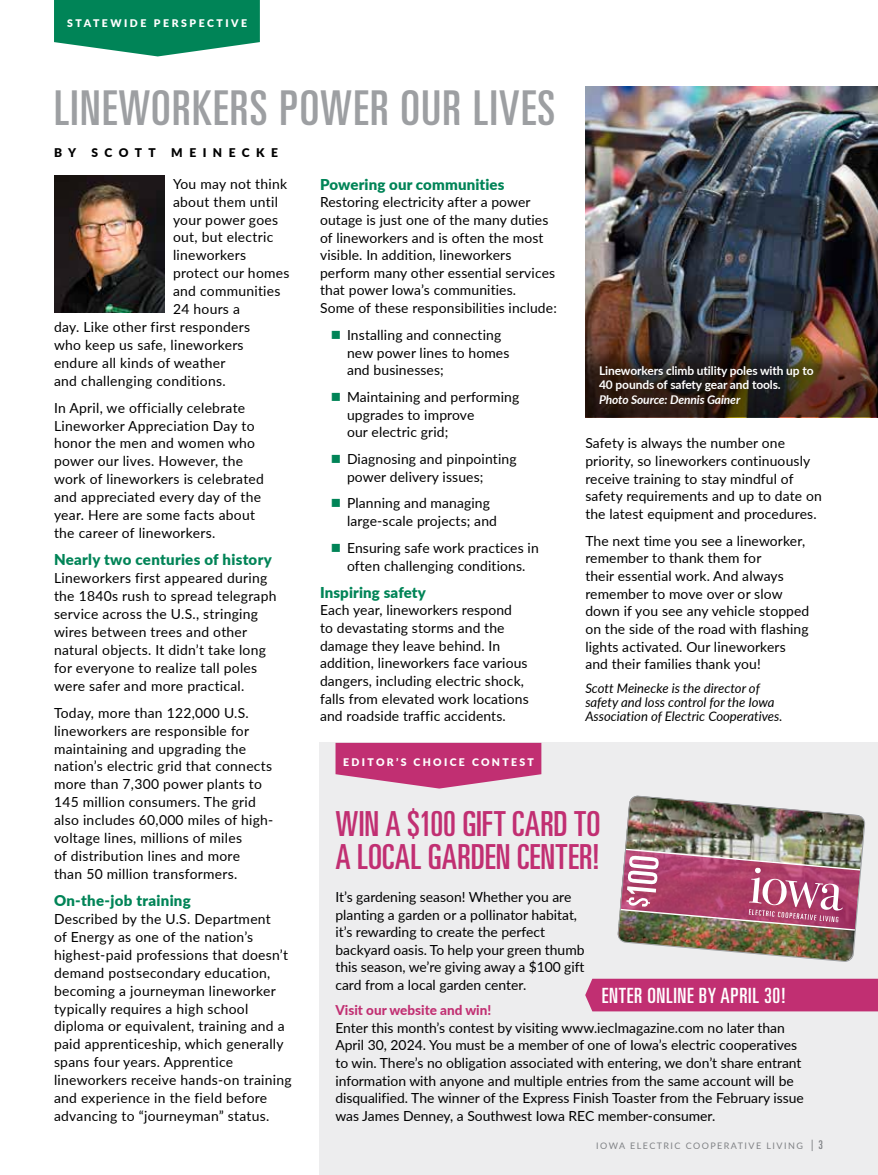
<style>
.page{position:relative;width:878px;height:1175px;background:#fff}
.page>*{position:absolute;margin:0;border:0;box-sizing:border-box;transform-origin:0 0}
.t1{font:ultra-condensed 48px "Univers";letter-spacing:.03em;color:#9d9fa2}
.t2{font:ultra-condensed 34.5px/33px "Univers";letter-spacing:.005em;color:#c12f72}
.t3{font:ultra-condensed 21px "Univers";letter-spacing:.03em;color:#fff}
.t4{font:900 15px "Lato";letter-spacing:.01em;color:#008457}
.t5{font:13.8px/17.5px "Lato";letter-spacing:.01em;color:#000}
.t6{font:800 13.5px "Lato";color:#c12f72}
.t7{font:italic 13.2px/14.2px "Lato";color:#000}
.t8{font:700 12px/14.4px "Lato";letter-spacing:-.01em;color:#fff}
.t9{font:italic 700 12px "Lato";letter-spacing:-.01em;color:#fff}
.t10{font:900 12px "Lato";letter-spacing:.54em;color:#000}
.t11{font:900 10.5px "Lato";letter-spacing:.22em;color:#fff}
.t12{font:900 10.5px "Lato";letter-spacing:.24em;color:#fff}
.t13{font:9px "Lato";letter-spacing:.16em;color:#808285}
.s1{font-size:12px}
.s2{font-family:"Univers";font-stretch:ultra-condensed;font-size:12px}
</style>
<div class="page">
<div style="left:320px;top:743px;width:558px;height:431px;background:#ededee"></div>
<svg style="left:335px;top:743px;width:206px;height:45px;background:#c74b84"></svg>
<div style="left:585px;top:978px;width:293px;height:33px;background:#c12f72"></div>
<img style="left:617px;top:795px;width:248px;height:167px">
<img style="left:618px;top:847px;width:243px;height:84px">
<svg style="left:54px;top:0;width:206px;height:56px;background:#1e926b"></svg>
<img style="left:54px;top:175px;width:110px;height:138px">
<img style="left:585px;top:86px;width:293px;height:261px">
<img style="left:585px;top:347px;width:293px;height:70px">
<p class="t12" style="left:67px;top:15px;width:181px">STATEWIDE PERSPECTIVE</p>
<h1 class="t1" style="left:54px;top:81px;width:503px">LINEWORKERS POWER OUR LIVES</h1>
<p class="t10" style="left:54px;top:144px;width:24px">B Y</p>
<p class="t10" style="left:91px;top:144px;width:66px">SCOTT</p>
<p class="t10" style="left:171px;top:144px;width:108px">MEINECKE</p>
<p class="t5" style="left:173px;top:174px;width:116px">You may not think</p>
<p class="t5" style="left:173px;top:192px;width:106px">about them until</p>
<p class="t5" style="left:173px;top:210px;width:107px">your power goes</p>
<p class="t5" style="left:173px;top:228px;width:102px">out, but electric</p>
<p class="t5" style="left:173px;top:246px;width:75px">lineworkers</p>
<p class="t5" style="left:173px;top:264px;width:118px">protect our homes</p>
<p class="t5" style="left:173px;top:282px;width:109px">and communities</p>
<p class="t5" style="left:173px;top:300px;width:68px">24 hours a</p>
<p class="t5" style="left:54px;top:317px;width:197px">day. Like other first responders</p>
<p class="t5" style="left:54px;top:335px;width:191px">who keep us safe, lineworkers</p>
<p class="t5" style="left:54px;top:353px;width:173px">endure all kinds of weather</p>
<p class="t5" style="left:54px;top:371px;width:173px">and challenging conditions.</p>
<p class="t5" style="left:54px;top:398px;width:211px">In April, we officially celebrate<br>Lineworker Appreciation Day to honor the men and women who power our lives. However, the work of lineworkers is celebrated and appreciated every day of the year. Here are some facts about the career of lineworkers.</p>
<p class="t4" style="left:54px;top:548px;width:219px">Nearly two centuries of history</p>
<p class="t5" style="left:54px;top:569px;width:224px">Lineworkers first appeared during the 1840s rush to spread telegraph service across the U.S., stringing wires between trees and other natural objects. It didn’t take long for everyone to realize tall poles were safer and more practical.</p>
<p class="t5" style="left:54px;top:703px;width:221px">Today, more than 122,000 U.S. lineworkers are responsible for maintaining and upgrading the nation’s electric grid that connects more than 7,300 power plants to<br>145 million consumers. The grid also includes 60,000 miles of high&shy;voltage lines, millions of miles<br>of distribution lines and more<br>than 50 million transformers.</p>
<p class="t4" style="left:54px;top:889px;width:138px">On-the-job training</p>
<p class="t5" style="left:54px;top:909px;width:239px">Described by the U.S. Department<br>of Energy as one of the nation’s highest-paid professions that doesn’t demand postsecondary education, becoming a journeyman lineworker typically requires a high school diploma or equivalent, training and a paid apprenticeship, which generally spans four years. Apprentice lineworkers receive hands-on training and experience in the field before advancing to “journeyman” status.</p>
<p class="t4" style="left:320px;top:173px;width:186px">Powering our communities</p>
<p class="t5" style="left:320px;top:193px;width:238px">Restoring electricity after a power outage is just one of the many duties of lineworkers and is often the most visible. In addition, lineworkers perform many other essential services that power Iowa’s communities.<br>Some of these responsibilities include:</p>
<p class="t5" style="left:347px;top:325px;width:164px">Installing and connecting new power lines to homes and businesses;</p>
<p class="t5" style="left:347px;top:387px;width:174px">Maintaining and performing upgrades to improve<br>our electric grid;</p>
<p class="t5" style="left:347px;top:449px;width:171px">Diagnosing and pinpointing power delivery issues;</p>
<p class="t5" style="left:347px;top:494px;width:151px">Planning and managing large-scale projects; and</p>
<p class="t5" style="left:347px;top:538px;width:193px">Ensuring safe work practices in often challenging conditions.</p>
<p class="t4" style="left:320px;top:581px;width:107px">Inspiring safety</p>
<p class="t5" style="left:320px;top:601px;width:210px">Each year, lineworkers respond<br>to devastating storms and the damage they leave behind. In addition, lineworkers face various dangers, including electric shock, falls from elevated work locations and roadside traffic accidents.</p>
<p class="t11" style="left:343px;top:754px;width:192px">EDITOR’S CHOICE CONTEST</p>
<p class="t8" style="left:599px;top:362px;width:216px">Lineworkers climb utility poles with up to<br>40 pounds of safety gear and tools.</p>
<p class="t9" style="left:599px;top:390px;width:143px">Photo Source: Dennis Gainer</p>
<p class="t5" style="left:585px;top:434px;width:238px">Safety is always the number one priority, so lineworkers continuously receive training to stay mindful of safety requirements and up to date on the latest equipment and procedures.</p>
<p class="t5" style="left:585px;top:531px;width:225px">The next time you see a lineworker, remember to thank them for<br>their essential work. And always remember to move over or slow down if you see any vehicle stopped on the side of the road with flashing lights activated. Our lineworkers and their families thank you!</p>
<p class="t7" style="left:585px;top:680px;width:199px">Scott Meinecke is the director of safety and loss control for the Iowa<br>Association of Electric Cooperatives.</p>
<h2 class="t2" style="left:335px;top:806px;width:266px">WIN A $100 GIFT CARD TO<br>A LOCAL GARDEN CENTER!</h2>
<p class="t5" style="left:335px;top:887px;width:250px">It’s gardening season! Whether you are planting a garden or a pollinator habitat, it’s rewarding to create the perfect backyard oasis. To help your green thumb this season, we’re giving away a $100 gift card from a local garden center.</p>
<p class="t6" style="left:335px;top:1000px;width:157px">Visit our website and win!</p>
<p class="t5" style="left:335px;top:1018px;width:470px">Enter this month’s contest by visiting www.ieclmagazine.com no later than April 30, 2024. You must be a member of one of Iowa’s electric cooperatives to win. There’s no obligation associated with entering, we don’t share entrant information with anyone and multiple entries from the same account will be disqualified. The winner of the Express Finish Toaster from the February issue was James Denney, a Southwest Iowa REC member-consumer.</p>
<p class="t13" style="left:596px;top:1139px;width:228px">IOWA ELECTRIC COOPERATIVE LIVING <span class="s1">|</span> <span class="s2">3</span></p>
<h3 class="t3" style="left:602px;top:983px;width:185px">ENTER ONLINE BY APRIL 30!</h3>
</div>
